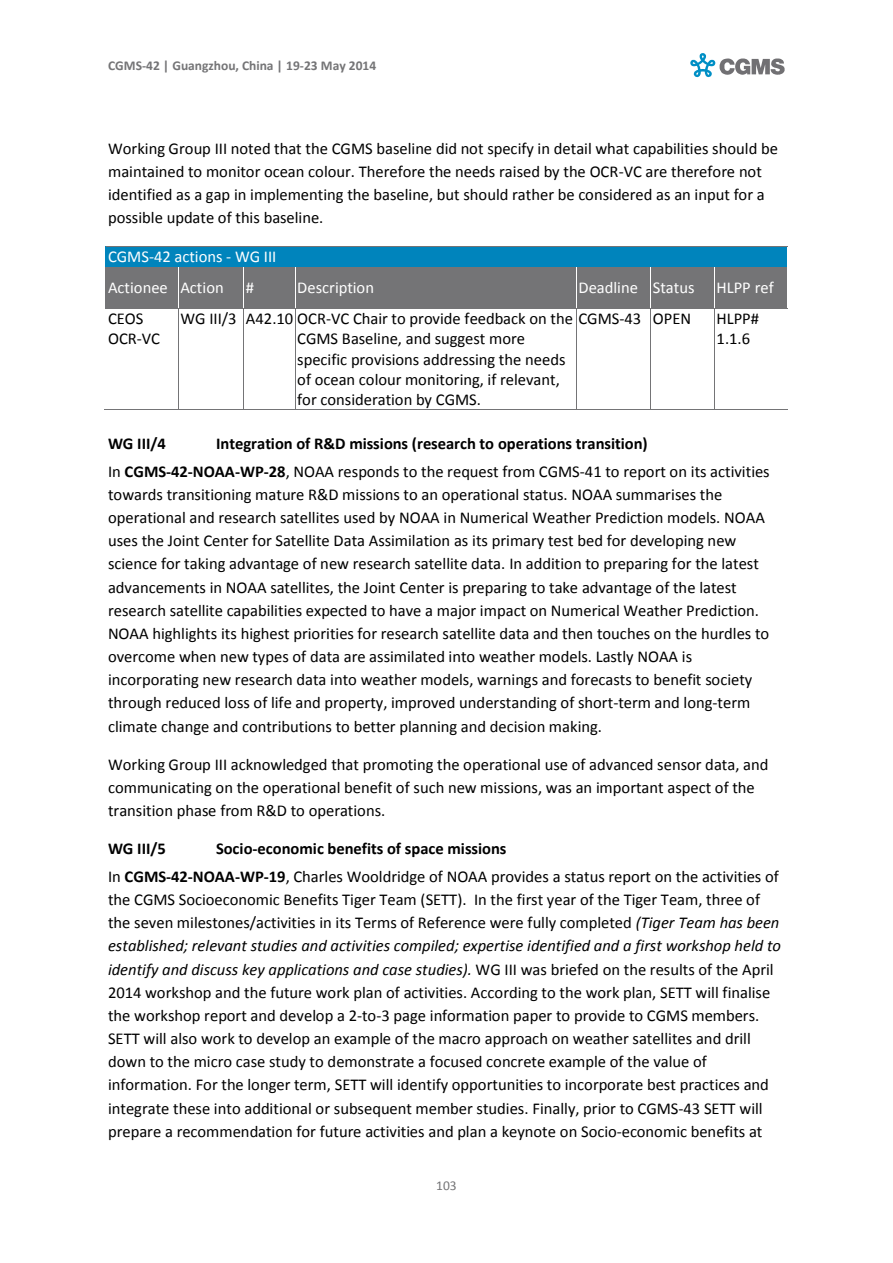
<style>
.page{position:relative;width:893px;height:1263px;background:#fff}
.page>*{position:absolute;margin:0;border:0;box-sizing:border-box;transform-origin:0 0}
.t1{font:16.5px/23.2px "Calibri";color:#000}
.t2{font:700 16.5px "Calibri";letter-spacing:-.005em;color:#000}
.t3{font:16.5px "Calibri";color:#fff}
.t4{font:700 13.5px "Calibri";color:#747476}
.t5{font:13.5px "Calibri";color:#747476}
.s1{font-weight:700}
.s2{font-style:italic}
</style>
<div class="page">
<svg style="left:690px;top:53px;width:94px;height:24px"></svg>
<hr style="left:106px;top:247px;width:2px;height:20px;background:#0084bc">
<hr style="left:712px;top:247px;width:2px;height:20px;background:#0084bc">
<div style="left:108px;top:247px;width:604px;height:20px;background:#0084bc"></div>
<hr style="left:714px;top:247px;width:3px;height:20px;background:#0084bc">
<hr style="left:785px;top:247px;width:2px;height:20px;background:#0084bc">
<div style="left:717px;top:247px;width:68px;height:20px;background:#0084bc"></div>
<hr style="left:106px;top:246px;width:608px;height:1px;background:#747476">
<hr style="left:715px;top:246px;width:72px;height:1px;background:#747476">
<div style="left:106px;top:268px;width:72px;height:10px;background:#747476"></div>
<hr style="left:106px;top:278px;width:2px;height:20px;background:#747476">
<hr style="left:176px;top:278px;width:2px;height:20px;background:#747476">
<div style="left:106px;top:298px;width:72px;height:10px;background:#747476"></div>
<div style="left:108px;top:278px;width:68px;height:20px;background:#747476"></div>
<div style="left:179px;top:268px;width:64px;height:10px;background:#747476"></div>
<svg style="left:179px;top:278px;width:1px;height:20px"></svg>
<svg style="left:242px;top:278px;width:1px;height:20px"></svg>
<div style="left:179px;top:298px;width:64px;height:10px;background:#747476"></div>
<div style="left:180px;top:278px;width:62px;height:20px;background:#747476"></div>
<div style="left:244px;top:268px;width:51px;height:10px;background:#747476"></div>
<hr style="left:244px;top:278px;width:2px;height:20px;background:#747476">
<hr style="left:293px;top:278px;width:2px;height:20px;background:#747476">
<div style="left:244px;top:298px;width:51px;height:10px;background:#747476"></div>
<div style="left:246px;top:278px;width:47px;height:20px;background:#747476"></div>
<div style="left:296px;top:268px;width:280px;height:10px;background:#747476"></div>
<svg style="left:296px;top:278px;width:1px;height:20px"></svg>
<hr style="left:574px;top:278px;width:2px;height:20px;background:#747476">
<div style="left:296px;top:298px;width:280px;height:10px;background:#747476"></div>
<div style="left:297px;top:278px;width:277px;height:20px;background:#747476"></div>
<div style="left:577px;top:268px;width:73px;height:10px;background:#747476"></div>
<svg style="left:577px;top:278px;width:1px;height:20px"></svg>
<svg style="left:649px;top:278px;width:1px;height:20px"></svg>
<div style="left:577px;top:298px;width:73px;height:10px;background:#747476"></div>
<div style="left:578px;top:278px;width:71px;height:20px;background:#747476"></div>
<div style="left:651px;top:268px;width:63px;height:10px;background:#747476"></div>
<hr style="left:651px;top:278px;width:2px;height:20px;background:#747476">
<hr style="left:712px;top:278px;width:2px;height:20px;background:#747476">
<div style="left:651px;top:298px;width:63px;height:10px;background:#747476"></div>
<div style="left:653px;top:278px;width:59px;height:20px;background:#747476"></div>
<div style="left:715px;top:268px;width:72px;height:10px;background:#747476"></div>
<hr style="left:715px;top:278px;width:2px;height:20px;background:#747476">
<hr style="left:785px;top:278px;width:2px;height:20px;background:#747476">
<div style="left:715px;top:298px;width:72px;height:10px;background:#747476"></div>
<div style="left:717px;top:278px;width:68px;height:20px;background:#747476"></div>
<hr style="left:106px;top:267px;width:72px;height:1px;background:#747476">
<hr style="left:179px;top:267px;width:64px;height:1px;background:#747476">
<hr style="left:244px;top:267px;width:51px;height:1px;background:#747476">
<hr style="left:296px;top:267px;width:280px;height:1px;background:#747476">
<hr style="left:577px;top:267px;width:73px;height:1px;background:#747476">
<hr style="left:651px;top:267px;width:63px;height:1px;background:#747476">
<hr style="left:715px;top:267px;width:72px;height:1px;background:#747476">
<hr style="left:106px;top:308px;width:72px;height:1px;background:#747476">
<hr style="left:179px;top:308px;width:64px;height:1px;background:#747476">
<hr style="left:244px;top:308px;width:51px;height:1px;background:#747476">
<hr style="left:296px;top:308px;width:280px;height:1px;background:#747476">
<hr style="left:577px;top:308px;width:73px;height:1px;background:#747476">
<hr style="left:651px;top:308px;width:63px;height:1px;background:#747476">
<hr style="left:715px;top:308px;width:72px;height:1px;background:#747476">
<hr style="left:105px;top:410px;width:73px;height:1px;background:#747476">
<hr style="left:178px;top:309px;width:1px;height:101px;background:#747476">
<hr style="left:179px;top:410px;width:64px;height:1px;background:#747476">
<hr style="left:243px;top:309px;width:1px;height:101px;background:#747476">
<hr style="left:244px;top:410px;width:51px;height:1px;background:#747476">
<hr style="left:295px;top:309px;width:1px;height:101px;background:#747476">
<hr style="left:296px;top:410px;width:280px;height:1px;background:#747476">
<hr style="left:576px;top:309px;width:1px;height:101px;background:#747476">
<hr style="left:577px;top:410px;width:73px;height:1px;background:#747476">
<hr style="left:650px;top:309px;width:1px;height:101px;background:#747476">
<hr style="left:651px;top:410px;width:63px;height:1px;background:#747476">
<hr style="left:714px;top:309px;width:1px;height:101px;background:#747476">
<hr style="left:715px;top:410px;width:72px;height:1px;background:#747476">
<p class="t4" style="left:108px;top:60px;width:270px">CGMS-42 | Guangzhou, China | 19-23 May 2014</p>
<p class="t1" style="left:108px;top:138px;width:671px">Working Group III noted that the CGMS baseline did not specify in detail what capabilities should be maintained to monitor ocean colour. Therefore the needs raised by the OCR-VC are therefore not identified as a gap in implementing the baseline, but should rather be considered as an input for a possible update of this baseline.</p>
<p class="t3" style="left:108px;top:250px;width:170px">CGMS-42 actions - WG III</p>
<p class="t3" style="left:108px;top:281px;width:61px">Actionee</p>
<p class="t3" style="left:180px;top:281px;width:45px">Action</p>
<p class="t3" style="left:246px;top:281px;width:10px">#</p>
<p class="t3" style="left:297px;top:281px;width:78px">Description</p>
<p class="t3" style="left:578px;top:281px;width:61px">Deadline</p>
<p class="t3" style="left:653px;top:281px;width:43px">Status</p>
<p class="t3" style="left:717px;top:281px;width:59px">HLPP ref</p>
<p class="t1" style="left:108px;top:310px;width:54px;line-height:20.1px">CEOS<br>OCR-VC</p>
<p class="t1" style="left:180px;top:308px;width:58px">WG III/3</p>
<p class="t1" style="left:246px;top:308px;width:397px">A42.10 OCR-VC Chair to provide feedback on the CGMS-43</p>
<p class="t1" style="left:653px;top:308px;width:40px">OPEN</p>
<p class="t1" style="left:717px;top:310px;width:44px;line-height:20.1px">HLPP#<br>1.1.6</p>
<p class="t1" style="left:297px;top:330px;width:270px;line-height:20.1px">CGMS Baseline, and suggest more specific provisions addressing the needs of ocean colour monitoring, if relevant, for consideration by CGMS.</p>
<h3 class="t2" style="left:108px;top:437px;width:59px">WG III/4</h3>
<h3 class="t2" style="left:216px;top:437px;width:433px">Integration of R&amp;D missions (research to operations transition)</h3>
<p class="t1" style="left:108px;top:461px;width:663px">In <span class="s1">CGMS-42-NOAA-WP-28</span>, NOAA responds to the request from CGMS-41 to report on its activities towards transitioning mature R&amp;D missions to an operational status. NOAA summarises the operational and research satellites used by NOAA in Numerical Weather Prediction models. NOAA uses the Joint Center for Satellite Data Assimilation as its primary test bed for developing new science for taking advantage of new research satellite data. In addition to preparing for the latest advancements in NOAA satellites, the Joint Center is preparing to take advantage of the latest research satellite capabilities expected to have a major impact on Numerical Weather Prediction.<br>NOAA highlights its highest priorities for research satellite data and then touches on the hurdles to overcome when new types of data are assimilated into weather models. Lastly NOAA is incorporating new research data into weather models, warnings and forecasts to benefit society through reduced loss of life and property, improved understanding of short-term and long-term climate change and contributions to better planning and decision making.</p>
<p class="t1" style="left:108px;top:754px;width:662px">Working Group III acknowledged that promoting the operational use of advanced sensor data, and communicating on the operational benefit of such new missions, was an important aspect of the transition phase from R&amp;D to operations.</p>
<h3 class="t2" style="left:108px;top:842px;width:59px">WG III/5</h3>
<h3 class="t2" style="left:216px;top:842px;width:292px">Socio-economic benefits of space missions</h3>
<p class="t1" style="left:108px;top:866px;width:675px">In <span class="s1">CGMS-42-NOAA-WP-19</span>, Charles Wooldridge of NOAA provides a status report on the activities of the CGMS Socioeconomic Benefits Tiger Team (SETT). In the first year of the Tiger Team, three of the seven milestones/activities in its Terms of Reference were fully completed <span class="s2">(Tiger Team has been established; relevant studies and activities compiled; expertise identified and a first workshop held to identify and discuss key applications and case studies).</span> WG III was briefed on the results of the April 2014 workshop and the future work plan of activities. According to the work plan, SETT will finalise the workshop report and develop a 2-to-3 page information paper to provide to CGMS members.<br>SETT will also work to develop an example of the macro approach on weather satellites and drill down to the micro case study to demonstrate a focused concrete example of the value of information. For the longer term, SETT will identify opportunities to incorporate best practices and integrate these into additional or subsequent member studies. Finally, prior to CGMS-43 SETT will prepare a recommendation for future activities and plan a keynote on Socio-economic benefits at</p>
<p class="t5" style="left:436px;top:1180px;width:22px">103</p>
</div>
